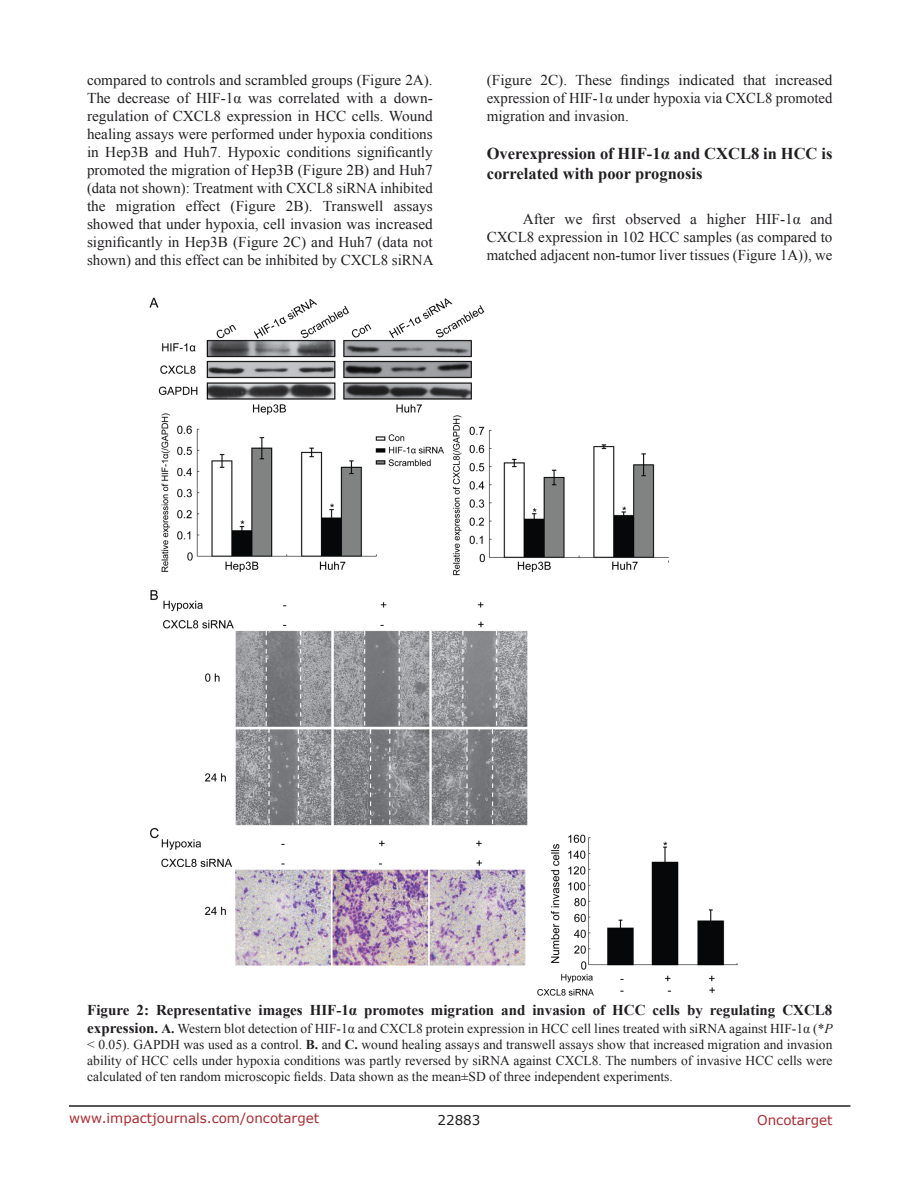
<style>
.page{position:relative;width:918px;height:1188px;background:#fff}
.page>*{position:absolute;margin:0;border:0;box-sizing:border-box;transform-origin:0 0}
.SubHeading{font:700 16.5px/19.8px "Times New Roman";color:#221f22}
.BodyText{font:15px/18px "Times New Roman";color:#221f22;text-align:justify}
.FigureText{font:700 15px "Times New Roman";color:#221f22}
.FigureText-2{font:13.5px/16.2px "Times New Roman";color:#221f22;text-align:justify}
.t1{font:13.5px "Verdana";color:#ac2b31}
.t2{font:13.5px "Verdana";color:#221f22}
.s1{font-weight:700;font-size:15px}
.s2{font-weight:700}
.s3{font-style:italic}
</style>
<div class="page">
<hr style="left:69px;top:1105px;width:781px;height:2px;background:#231f20">
<img style="left:149px;top:297px;width:589px;height:699px">
<p class="BodyText" style="left:87px;top:71px;width:348px">compared to controls and scrambled groups (Figure 2A).<br>The decrease of HIF-1α was correlated with a down&shy;regulation of CXCL8 expression in HCC cells. Wound healing assays were performed under hypoxia conditions in Hep3B and Huh7. Hypoxic conditions significantly promoted the migration of Hep3B (Figure 2B) and Huh7 (data not shown): Treatment with CXCL8 siRNA inhibited the migration effect (Figure 2B). Transwell assays showed that under hypoxia, cell invasion was increased significantly in Hep3B (Figure 2C) and Huh7 (data not shown) and this effect can be inhibited by CXCL8 siRNA</p>
<p class="BodyText" style="left:487px;top:71px;width:347px">(Figure 2C). These findings indicated that increased expression of HIF-1α under hypoxia via CXCL8 promoted migration and invasion.</p>
<p class="SubHeading" style="left:487px;top:143px;width:347px">Overexpression of HIF-1α and CXCL8 in HCC is correlated with poor prognosis</p>
<p class="BodyText" style="left:487px;top:210px;width:347px;text-indent:36px">After we first observed a higher HIF-1α and CXCL8 expression in 102 HCC samples (as compared to matched adjacent non-tumor liver tissues (Figure 1A)), we</p>
<p class="FigureText" style="left:87px;top:999px;width:747px">Figure 2: Representative images HIF-1α promotes migration and invasion of HCC cells by regulating CXCL8</p>
<p class="FigureText-2" style="left:87px;top:1020px;width:747px"><span class="s1">expression.</span> <span class="s2">A.</span> Western blot detection of HIF-1α and CXCL8 protein expression in HCC cell lines treated with siRNA against HIF-1α (*<span class="s3">P </span>&lt; 0.05). GAPDH was used as a control. <span class="s2">B.</span> and <span class="s2">C.</span> wound healing assays and transwell assays show that increased migration and invasion ability of HCC cells under hypoxia conditions was partly reversed by siRNA against CXCL8. The numbers of invasive HCC cells were calculated of ten random microscopic fields. Data shown as the mean±SD of three independent experiments.</p>
<p class="t1" style="left:69px;top:1109px;width:252px">www.impactjournals.com/oncotarget</p>
<p class="t2" style="left:438px;top:1111px;width:44px">22883</p>
<p class="t1" style="left:757px;top:1111px;width:77px">Oncotarget</p>
</div>
